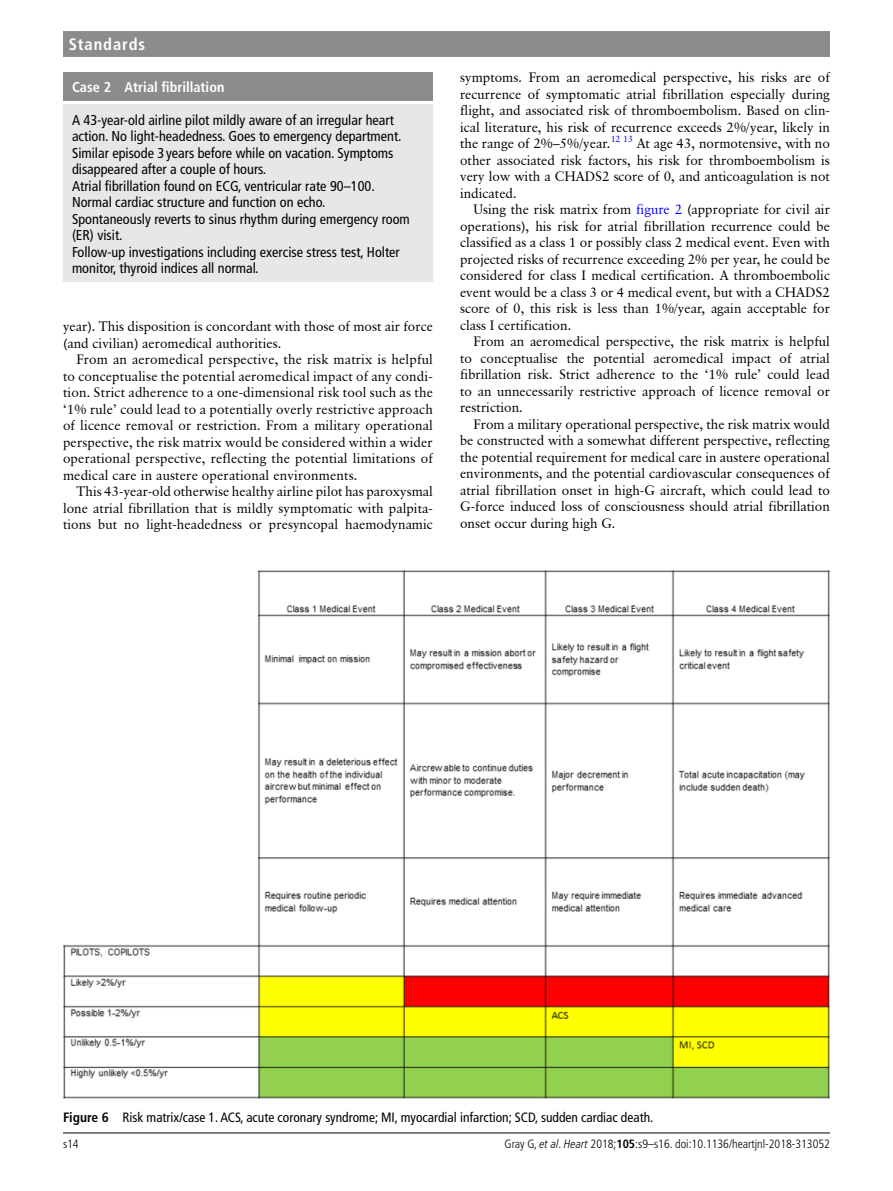
<style>
.page{position:relative;width:893px;height:1191px;background:#fff}
.page>*{position:absolute;margin:0;border:0;box-sizing:border-box;transform-origin:0 0}
.t1{font:700 condensed 16.5px "Frutiger LT Pro";letter-spacing:.055em;color:#fff}
.t2{font:condensed 14.25px/16.5px "Frutiger LT Pro";color:#000}
.t3{font:700 condensed 14.25px "Frutiger LT Pro";color:#fff}
.t4{font:13.5px/16.5px "Classical Garamond BT";color:#000;text-align:justify}
.t5{font:condensed 13.5px "Frutiger LT Pro";color:#000}
.t6{font:300 condensed 12px "Frutiger LT Pro";color:#000}
.s1{color:#00f}
.s2{font-weight:700}
.s3{font-style:italic}
</style>
<div class="page">
<hr style="left:63px;top:1132px;width:767px;height:1px;background:#000">
<div style="left:63px;top:31px;width:767px;height:25px;background:#8a8c8e"></div>
<div style="left:63px;top:72px;width:370px;height:29px;background:#8a8c8e"></div>
<div style="left:63px;top:105px;width:370px;height:177px;background:#e6e7e8"></div>
<img style="left:63px;top:570px;width:767px;height:528px">
<p class="t1" style="left:69px;top:34px;width:78px">Standards</p>
<p class="t3" style="left:72px;top:78px;width:154px">Case 2 Atrial fibrillation</p>
<p class="t2" style="left:72px;top:111px;width:339px">A 43-year-old airline pilot mildly aware of an irregular heart action. No light-headedness. Goes to emergency department.<br>Similar episode 3 years before while on vacation. Symptoms disappeared after a couple of hours.<br>Atrial fibrillation found on ECG, ventricular rate 90–100.<br>Normal cardiac structure and function on echo.<br>Spontaneously reverts to sinus rhythm during emergency room (ER) visit.<br>Follow-up investigations including exercise stress test, Holter monitor, thyroid indices all normal.</p>
<p class="t4" style="left:63px;top:318px;width:371px">year). This disposition is concordant with those of most air force (and civilian) aeromedical authorities.</p>
<p class="t4" style="left:63px;top:351px;width:371px;text-indent:14px">From an aeromedical perspective, the risk matrix is helpful to conceptualise the potential aeromedical impact of any condi&shy;tion. Strict adherence to a one-dimensional risk tool such as the ‘1% rule’ could lead to a potentially overly restrictive approach of licence removal or restriction. From a military operational perspective, the risk matrix would be considered within a wider operational perspective, reflecting the potential limitations of medical care in austere operational environments.</p>
<p class="t4" style="left:63px;top:483px;width:371px;text-indent:14px">This 43-year-old otherwise healthy airline pilot has paroxysmal lone atrial fibrillation that is mildly symptomatic with palpita&shy;tions but no light-headedness or presyncopal haemodynamic</p>
<p class="t4" style="left:460px;top:69px;width:371px">symptoms. From an aeromedical perspective, his risks are of recurrence of symptomatic atrial fibrillation especially during flight, and associated risk of thromboembolism. Based on clin&shy;ical literature, his risk of recurrence exceeds 2%/year, likely in the range of 2%–5%/year.<sup>12</sup> <sup>13</sup> At age 43, normotensive, with no other associated risk factors, his risk for thromboembolism is very low with a CHADS2 score of 0, and anticoagulation is not indicated.</p>
<p class="t4" style="left:460px;top:201px;width:371px;text-indent:14px">Using the risk matrix from <span class="s1">figure 2</span> (appropriate for civil air operations), his risk for atrial fibrillation recurrence could be classified as a class 1 or possibly class 2 medical event. Even with projected risks of recurrence exceeding 2% per year, he could be considered for class I medical certification. A thromboembolic event would be a class 3 or 4 medical event, but with a CHADS2 score of 0, this risk is less than 1%/year, again acceptable for class I certification.</p>
<p class="t4" style="left:460px;top:333px;width:371px;text-indent:14px">From an aeromedical perspective, the risk matrix is helpful to conceptualise the potential aeromedical impact of atrial fibrillation risk. Strict adherence to the ‘1% rule’ could lead to an unnecessarily restrictive approach of licence removal or restriction.</p>
<p class="t4" style="left:460px;top:416px;width:371px;text-indent:14px">From a military operational perspective, the risk matrix would be constructed with a somewhat different perspective, reflecting the potential requirement for medical care in austere operational environments, and the potential cardiovascular consequences of atrial fibrillation onset in high-G aircraft, which could lead to G-force induced loss of consciousness should atrial fibrillation onset occur during high G.</p>
<p class="t5" style="left:63px;top:1109px;width:592px"><span class="s2">Figure 6</span> Risk matrix/case 1. ACS, acute coronary syndrome; MI, myocardial infarction; SCD, sudden cardiac death.</p>
<p class="t6" style="left:63px;top:1136px;width:17px">s14</p>
<p class="t6" style="left:505px;top:1136px;width:327px">Gray G, <span class="s3">et al</span>. <span class="s3">Heart</span> 2018;<span class="s2">105</span>:s9–s16. doi:10.1136/heartjnl-2018-313052</p>
</div>
